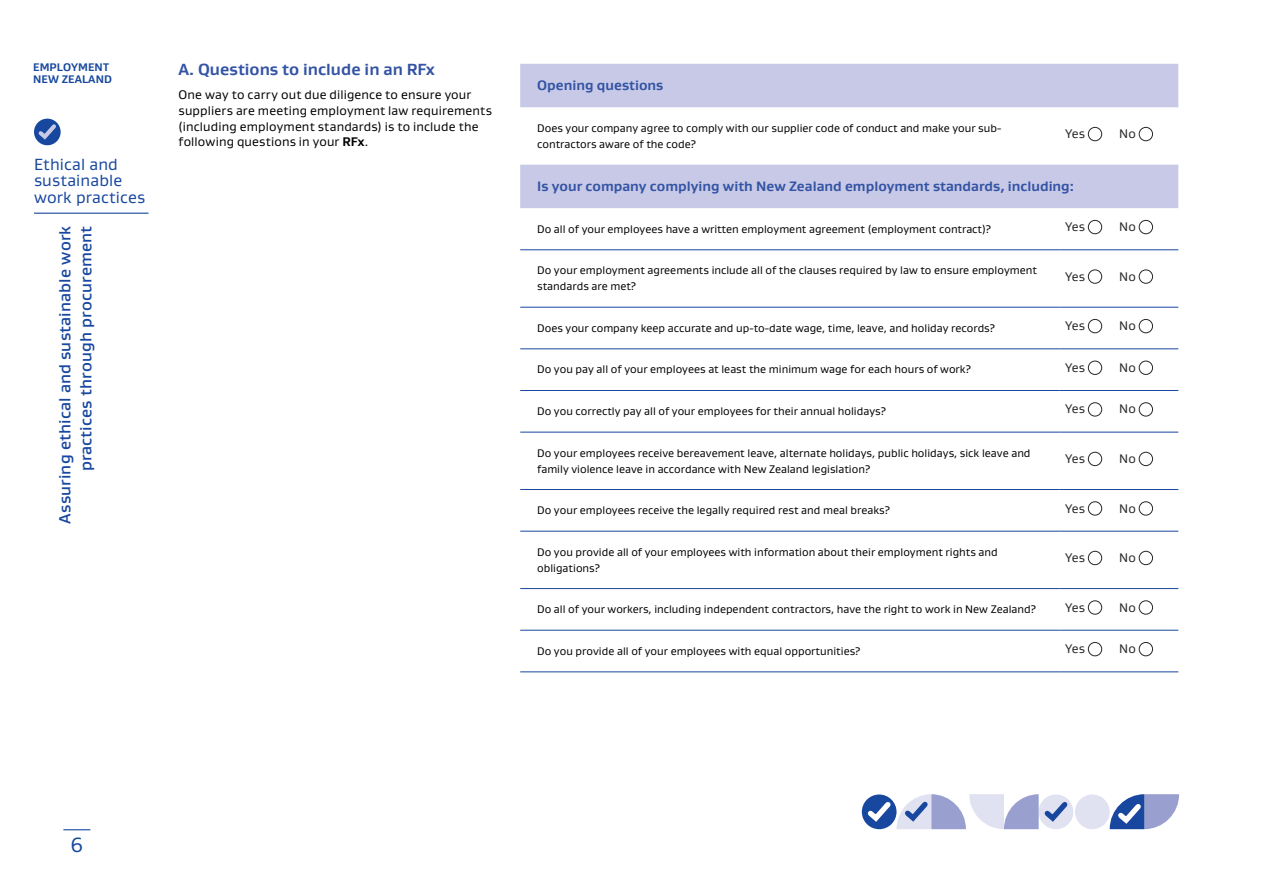
<style>
.page{position:relative;width:1263px;height:893px;background:#fff}
.page>*{position:absolute;margin:0;border:0;box-sizing:border-box;transform-origin:0 0}
.t1{font:21px "Gustan";color:#17479e}
.t2{font:500 16.5px/21px "Gustan";letter-spacing:.01em;color:#17479e;text-align:right}
.t3{font:16.5px/16.5px "Gustan";letter-spacing:.01em;color:#17479e}
.t4{font:700 16.5px "Gustan";color:#3353a4}
.t5{font:700 13.95px "Gustan";color:#3353a4}
.t6{font:12.75px/15.8px "Gustan";letter-spacing:.01em;color:#000}
.t7{font:12.75px "Gustan";color:#292829}
.t8{font:11.25px/15.8px "Gustan";color:#000}
.t9{font:700 11.25px/11.2px "Gustan";letter-spacing:.01em;color:#17479e}
.s1{font-weight:700}
</style>
<div class="page">
<div style="left:34px;top:119px;width:27px;height:26px;background:#17479e;border-radius:50%"></div>
<svg style="left:35px;top:121px;width:25px;height:21px"></svg>
<hr style="left:34px;top:213px;width:115px;height:1px;background:#17479e">
<svg style="left:520px;top:64px;width:658px;height:144px;fill:#c7c9e6"></svg>
<hr style="left:520px;top:250px;width:539px;height:1px;background:#17479e">
<hr style="left:1059px;top:250px;width:119px;height:1px;background:#17479e">
<hr style="left:520px;top:307px;width:539px;height:1px;background:#17479e">
<hr style="left:1059px;top:307px;width:119px;height:1px;background:#17479e">
<hr style="left:520px;top:349px;width:539px;height:1px;background:#17479e">
<hr style="left:1059px;top:349px;width:119px;height:1px;background:#17479e">
<hr style="left:520px;top:390px;width:539px;height:1px;background:#17479e">
<hr style="left:1059px;top:390px;width:119px;height:1px;background:#17479e">
<hr style="left:520px;top:432px;width:539px;height:1px;background:#17479e">
<hr style="left:1059px;top:432px;width:119px;height:1px;background:#17479e">
<hr style="left:520px;top:489px;width:539px;height:1px;background:#17479e">
<hr style="left:1059px;top:489px;width:119px;height:1px;background:#17479e">
<hr style="left:520px;top:531px;width:539px;height:1px;background:#17479e">
<hr style="left:1059px;top:531px;width:119px;height:1px;background:#17479e">
<hr style="left:520px;top:588px;width:539px;height:1px;background:#17479e">
<hr style="left:1059px;top:588px;width:119px;height:1px;background:#17479e">
<hr style="left:520px;top:630px;width:539px;height:1px;background:#17479e">
<hr style="left:1059px;top:630px;width:119px;height:1px;background:#17479e">
<hr style="left:520px;top:672px;width:539px;height:1px;background:#17479e">
<hr style="left:1059px;top:672px;width:119px;height:1px;background:#17479e">
<div style="left:1088px;top:127px;width:14px;height:14px;border:1px solid #292829;border-radius:50%"></div>
<div style="left:1139px;top:127px;width:14px;height:14px;border:1px solid #292829;border-radius:50%"></div>
<div style="left:1088px;top:220px;width:14px;height:14px;border:1px solid #292829;border-radius:50%"></div>
<div style="left:1139px;top:220px;width:14px;height:14px;border:1px solid #292829;border-radius:50%"></div>
<div style="left:1088px;top:270px;width:14px;height:14px;border:1px solid #292829;border-radius:50%"></div>
<div style="left:1139px;top:270px;width:14px;height:14px;border:1px solid #292829;border-radius:50%"></div>
<div style="left:1088px;top:319px;width:14px;height:14px;border:1px solid #292829;border-radius:50%"></div>
<div style="left:1139px;top:319px;width:14px;height:14px;border:1px solid #292829;border-radius:50%"></div>
<div style="left:1088px;top:361px;width:14px;height:14px;border:1px solid #292829;border-radius:50%"></div>
<div style="left:1139px;top:361px;width:14px;height:14px;border:1px solid #292829;border-radius:50%"></div>
<div style="left:1088px;top:402px;width:14px;height:14px;border:1px solid #292829;border-radius:50%"></div>
<div style="left:1139px;top:402px;width:14px;height:14px;border:1px solid #292829;border-radius:50%"></div>
<div style="left:1088px;top:452px;width:14px;height:14px;border:1px solid #292829;border-radius:50%"></div>
<div style="left:1139px;top:452px;width:14px;height:14px;border:1px solid #292829;border-radius:50%"></div>
<div style="left:1088px;top:501px;width:14px;height:14px;border:1px solid #292829;border-radius:50%"></div>
<div style="left:1139px;top:501px;width:14px;height:14px;border:1px solid #292829;border-radius:50%"></div>
<div style="left:1088px;top:551px;width:14px;height:14px;border:1px solid #292829;border-radius:50%"></div>
<div style="left:1139px;top:551px;width:14px;height:14px;border:1px solid #292829;border-radius:50%"></div>
<div style="left:1088px;top:600px;width:14px;height:15px;border:1px solid #292829;border-radius:50%"></div>
<div style="left:1139px;top:600px;width:14px;height:15px;border:1px solid #292829;border-radius:50%"></div>
<div style="left:1088px;top:642px;width:14px;height:14px;border:1px solid #292829;border-radius:50%"></div>
<div style="left:1139px;top:642px;width:14px;height:14px;border:1px solid #292829;border-radius:50%"></div>
<div style="left:1075px;top:794px;width:35px;height:35px;background:#e0e1f1;border-radius:50%"></div>
<svg style="left:1110px;top:794px;width:69px;height:35px"></svg>
<div style="left:1039px;top:794px;width:34px;height:35px;background:#e0e1f1;border-radius:50%"></div>
<svg style="left:863px;top:794px;width:209px;height:35px"></svg>
<svg style="left:63px;top:829px;width:27px;height:1px"></svg>
<p class="t9" style="left:33px;top:62px;width:80px">EMPLOYMENT<br>NEW ZEALAND</p>
<h2 class="t3" style="left:34px;top:156px;width:113px">Ethical and sustainable work practices</h2>
<h2 class="t2" style="left:54px;top:524px;width:299px;rotate:-90deg">Assuring ethical and sustainable work practices through procurement</h2>
<h2 class="t4" style="left:179px;top:58px;width:258px">A. Questions to include in an RFx</h2>
<p class="t6" style="left:179px;top:87px;width:315px">One way to carry out due diligence to ensure your suppliers are meeting employment law requirements (including employment standards) is to include the following questions in your <span class="s1">RFx</span>.</p>
<p class="t5" style="left:537px;top:76px;width:128px">Opening questions</p>
<p class="t8" style="left:537px;top:120px;width:466px">Does your company agree to comply with our supplier code of conduct and make your sub&shy;contractors aware of the code?</p>
<p class="t7" style="left:1065px;top:125px;width:21px">Yes</p>
<p class="t7" style="left:1119px;top:125px;width:18px">No</p>
<p class="t5" style="left:537px;top:177px;width:538px">Is your company complying with New Zealand employment standards, including:</p>
<p class="t8" style="left:537px;top:221px;width:455px">Do all of your employees have a written employment agreement (employment contract)?</p>
<p class="t7" style="left:1065px;top:218px;width:21px">Yes</p>
<p class="t7" style="left:1119px;top:218px;width:18px">No</p>
<p class="t8" style="left:537px;top:262px;width:501px">Do your employment agreements include all of the clauses required by law to ensure employment standards are met?</p>
<p class="t7" style="left:1065px;top:268px;width:21px">Yes</p>
<p class="t7" style="left:1119px;top:268px;width:18px">No</p>
<p class="t8" style="left:537px;top:320px;width:459px">Does your company keep accurate and up-to-date wage, time, leave, and holiday records?</p>
<p class="t7" style="left:1065px;top:318px;width:21px">Yes</p>
<p class="t7" style="left:1119px;top:318px;width:18px">No</p>
<p class="t8" style="left:537px;top:361px;width:435px">Do you pay all of your employees at least the minimum wage for each hours of work?</p>
<p class="t7" style="left:1065px;top:359px;width:21px">Yes</p>
<p class="t7" style="left:1119px;top:359px;width:18px">No</p>
<p class="t8" style="left:537px;top:403px;width:350px">Do you correctly pay all of your employees for their annual holidays?</p>
<p class="t7" style="left:1065px;top:401px;width:21px">Yes</p>
<p class="t7" style="left:1119px;top:401px;width:18px">No</p>
<p class="t8" style="left:537px;top:445px;width:495px">Do your employees receive bereavement leave, alternate holidays, public holidays, sick leave and family violence leave in accordance with New Zealand legislation?</p>
<p class="t7" style="left:1065px;top:450px;width:21px">Yes</p>
<p class="t7" style="left:1119px;top:450px;width:18px">No</p>
<p class="t8" style="left:537px;top:502px;width:354px">Do your employees receive the legally required rest and meal breaks?</p>
<p class="t7" style="left:1065px;top:500px;width:21px">Yes</p>
<p class="t7" style="left:1119px;top:500px;width:18px">No</p>
<p class="t8" style="left:537px;top:544px;width:462px">Do you provide all of your employees with information about their employment rights and obligations?</p>
<p class="t7" style="left:1065px;top:549px;width:21px">Yes</p>
<p class="t7" style="left:1119px;top:549px;width:18px">No</p>
<p class="t8" style="left:537px;top:601px;width:500px">Do all of your workers, including independent contractors, have the right to work in New Zealand?</p>
<p class="t7" style="left:1065px;top:599px;width:21px">Yes</p>
<p class="t7" style="left:1119px;top:599px;width:18px">No</p>
<p class="t8" style="left:537px;top:643px;width:325px">Do you provide all of your employees with equal opportunities?</p>
<p class="t7" style="left:1065px;top:641px;width:21px">Yes</p>
<p class="t7" style="left:1119px;top:641px;width:18px">No</p>
<h1 class="t1" style="left:71px;top:831px;width:14px">6</h1>
</div>
